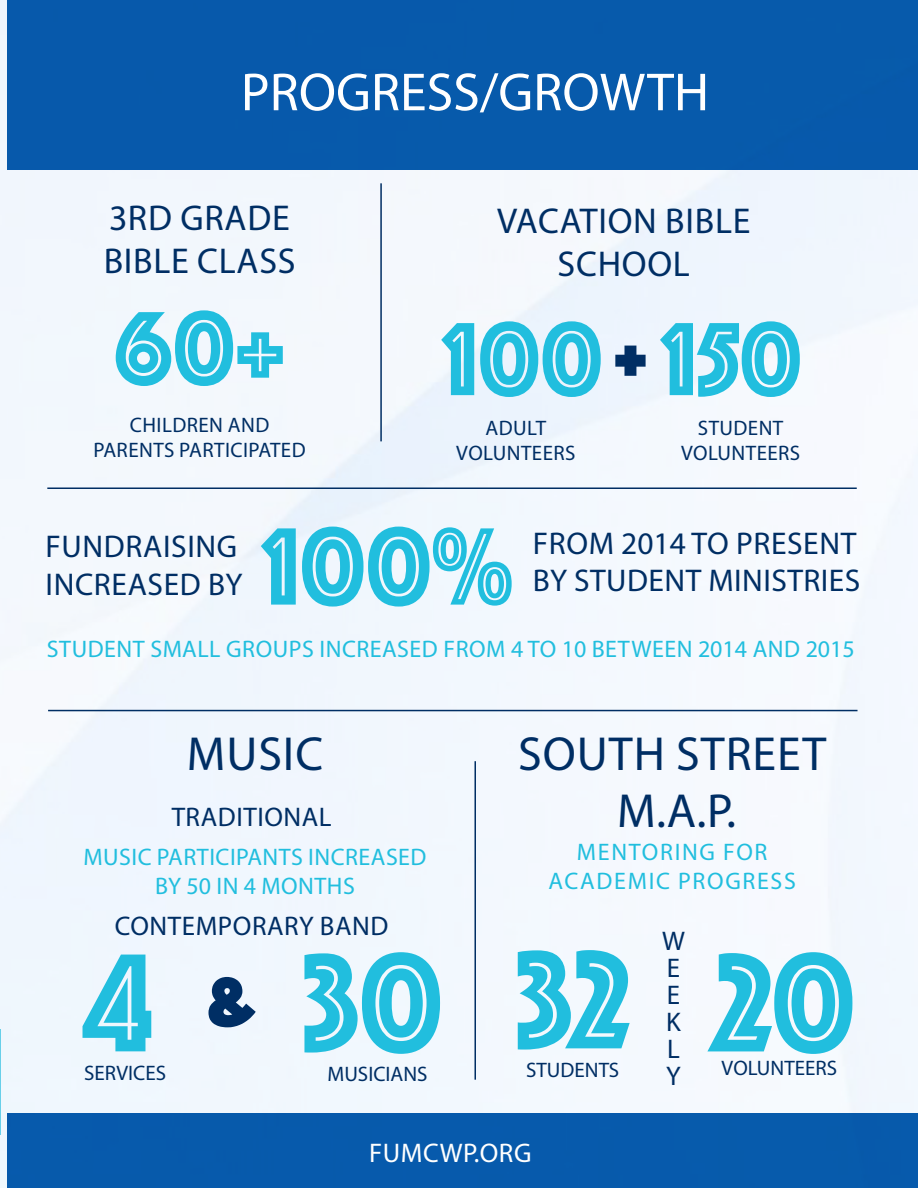
<style>
.page{position:relative;width:918px;height:1188px;background:#f2f8fd}
.page>*{position:absolute;margin:0;border:0;box-sizing:border-box;transform-origin:0 0}
.t1{font:145.35px "Phosphate Inline";color:#21bede}
.t2{font:145.2px "Phosphate Inline";color:#21bede}
.t3{font:114.3px "Phosphate Inline";color:#21bede}
.t4{font:108px "Phosphate Inline";color:#21bede}
.t5{font:72px "Phosphate Solid";color:#002e64}
.t6{font:54px "Myriad Pro";color:#fff}
.t7{font:48px "Myriad Pro";letter-spacing:.02em;color:#002e64}
.t8{font:36px/43.2px "Myriad Pro";letter-spacing:.02em;color:#002e64;text-align:center}
.t9{font:31.5px "Myriad Pro";letter-spacing:.02em;color:#002e64}
.t10{font:27px "Myriad Pro";letter-spacing:.02em;color:#002e64}
.t11{font:27px "Myriad Pro";letter-spacing:.02em;color:#fff}
.t12{font:24px "Myriad Pro";letter-spacing:.02em;color:#21bede}
.t13{font:24px "Myriad Pro";letter-spacing:.07em;color:#21bede}
.t14{font:21px "Myriad Pro";letter-spacing:.02em;color:#002e64}
.t15{font:21px "Myriad Pro";color:#002e64}
</style>
<div class="page">
<div style="left:7px;top:0;width:911px;height:169px;background:#085dad"></div>
<div style="left:7px;top:1114px;width:911px;height:74px;background:#085dad"></div>
<hr style="left:380px;top:183px;width:2px;height:258px;background:#002e64">
<hr style="left:474px;top:761px;width:2px;height:319px;background:#002e64">
<hr style="left:47px;top:488px;width:810px;height:1px;background:#002e64">
<hr style="left:48px;top:710px;width:810px;height:1px;background:#002e64">
<p class="t6" style="left:241px;top:59px;width:470px">PROGRESS/GROWTH</p>
<p class="t8" style="left:109px;top:196px;width:182px">3RD GRADE</p>
<p class="t8" style="left:104px;top:239px;width:193px">BIBLE CLASS</p>
<p class="t8" style="left:497px;top:199px;width:255px">VACATION BIBLE<br>SCHOOL</p>
<p class="t4" style="left:114px;top:271px;width:172px">60+</p>
<p class="t4" style="left:663px;top:282px;width:141px">150</p>
<p class="t4" style="left:444px;top:282px;width:160px">100</p>
<p class="t5" style="left:614px;top:305px;width:35px">+</p>
<p class="t14" style="left:130px;top:412px;width:141px">CHILDREN AND</p>
<p class="t14" style="left:94px;top:437px;width:214px">PARENTS PARTICIPATED</p>
<p class="t14" style="left:486px;top:415px;width:62px">ADULT</p>
<p class="t14" style="left:456px;top:440px;width:121px">VOLUNTEERS</p>
<p class="t14" style="left:698px;top:415px;width:87px">STUDENT</p>
<p class="t14" style="left:681px;top:440px;width:121px">VOLUNTEERS</p>
<p class="t9" style="left:46px;top:527px;width:193px">FUNDRAISING</p>
<p class="t9" style="left:46px;top:565px;width:198px">INCREASED BY</p>
<p class="t3" style="left:264px;top:485px;width:251px">100%</p>
<p class="t9" style="left:533px;top:524px;width:325px">FROM 2014 TO PRESENT</p>
<p class="t9" style="left:533px;top:561px;width:329px">BY STUDENT MINISTRIES</p>
<p class="t12" style="left:47px;top:634px;width:809px">STUDENT SMALL GROUPS INCREASED FROM 4 TO 10 BETWEEN 2014 AND 2015</p>
<p class="t7" style="left:187px;top:724px;width:138px">MUSIC</p>
<p class="t10" style="left:172px;top:800px;width:161px">TRADITIONAL</p>
<p class="t12" style="left:83px;top:842px;width:345px">MUSIC PARTICIPANTS INCREASED</p>
<p class="t12" style="left:155px;top:871px;width:201px">BY 50 IN 4 MONTHS</p>
<p class="t10" style="left:115px;top:910px;width:275px">CONTEMPORARY BAND</p>
<p class="t2" style="left:83px;top:900px;width:70px">4</p>
<p class="t15" style="left:84px;top:1060px;width:83px">SERVICES</p>
<p class="t2" style="left:302px;top:900px;width:143px">30</p>
<p class="t15" style="left:328px;top:1061px;width:102px">MUSICIANS</p>
<p class="t5" style="left:207px;top:951px;width:49px">&amp;</p>
<p class="t7" style="left:518px;top:724px;width:309px">SOUTH STREET</p>
<p class="t7" style="left:617px;top:781px;width:120px">M.A.P.</p>
<p class="t13" style="left:577px;top:837px;width:192px">MENTORING FOR</p>
<p class="t13" style="left:549px;top:866px;width:249px">ACADEMIC PROGRESS</p>
<p class="t10" style="left:662px;top:924px;width:24px">W</p>
<p class="t10" style="left:667px;top:951px;width:15px">E</p>
<p class="t10" style="left:667px;top:978px;width:15px">E</p>
<p class="t10" style="left:666px;top:1005px;width:16px">K</p>
<p class="t10" style="left:667px;top:1032px;width:14px">L</p>
<p class="t10" style="left:666px;top:1059px;width:16px">Y</p>
<p class="t2" style="left:515px;top:897px;width:118px">32</p>
<p class="t1" style="left:711px;top:900px;width:146px">20</p>
<p class="t15" style="left:526px;top:1057px;width:95px">STUDENTS</p>
<p class="t15" style="left:722px;top:1055px;width:117px">VOLUNTEERS</p>
<p class="t11" style="left:369px;top:1136px;width:164px">FUMCWP.ORG</p>
</div>
